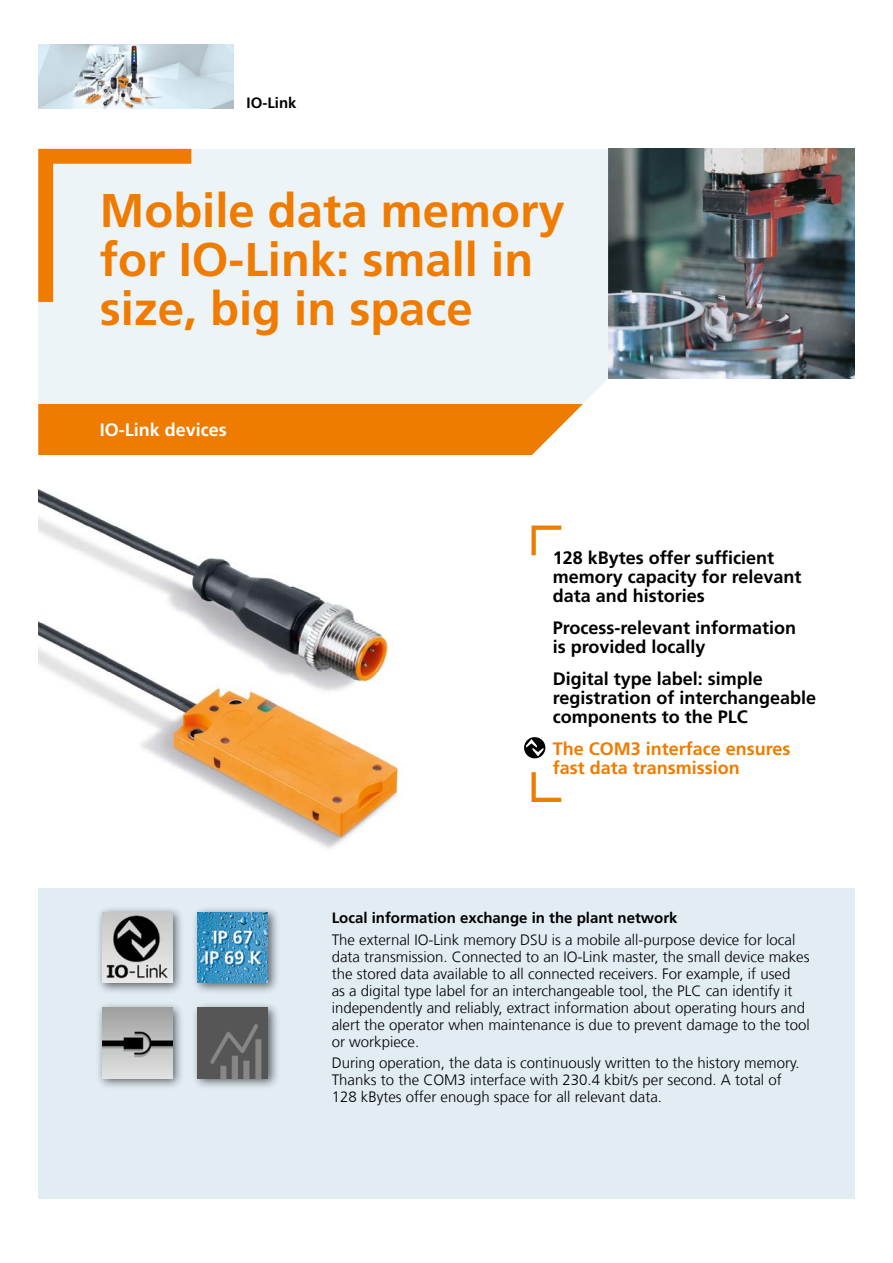
<style>
.page{position:relative;width:893px;height:1263px;background:#fff}
.page>*{position:absolute;margin:0;border:0;box-sizing:border-box;transform-origin:0 0}
.Box_Headline{font:700 47.25px/48.9px "Frutiger LT Com";color:#ef7c00}
.Features{font:700 18px/19.2px "Frutiger LT Com";color:#000}
.Features_orange{font:700 18px/19.2px "Frutiger LT Com";color:#ef7c00}
.Box_Subheadline{font:700 18px "Frutiger LT Com";color:#fff}
.Fließtext{font:300 15px/17px "Frutiger LT Com";color:#000}
.Fließtext_Headline{font:700 15px "Frutiger LT Com";color:#000}
.Box_Produktgruppe{font:700 15px "Frutiger LT Com";color:#000}
</style>
<div class="page">
<img style="left:38px;top:489px;width:468px;height:400px">
<img style="left:608px;top:149px;width:247px;height:229px">
<div style="left:38px;top:889px;width:817px;height:310px;background:#e1ecf3"></div>
<div style="left:38px;top:149px;width:570px;height:255px;background:#edf4f8"></div>
<div style="left:38px;top:404px;width:545px;height:51px;background:#ef7c00"></div>
<img style="left:38px;top:45px;width:196px;height:63px">
<svg style="left:38px;top:149px;width:153px;height:153px;background:#edddca"></svg>
<div style="left:192px;top:906px;width:88px;height:88px;background:#000;opacity:.6"></div>
<img style="left:198px;top:912px;width:70px;height:70px">
<div style="left:96px;top:1001px;width:89px;height:89px;background:#000;opacity:.6"></div>
<img style="left:102px;top:1008px;width:70px;height:70px">
<div style="left:192px;top:1001px;width:88px;height:89px;background:#000;opacity:.6"></div>
<img style="left:198px;top:1008px;width:70px;height:70px">
<div style="left:96px;top:906px;width:89px;height:88px;background:#000;opacity:.6"></div>
<img style="left:102px;top:912px;width:70px;height:70px">
<svg style="left:531px;top:525px;width:30px;height:30px"></svg>
<svg style="left:524px;top:737px;width:21px;height:21px"></svg>
<svg style="left:526px;top:739px;width:17px;height:17px"></svg>
<svg style="left:531px;top:772px;width:30px;height:30px"></svg>
<p class="Box_Produktgruppe" style="left:247px;top:94px;width:52px">IO-Link</p>
<p class="Box_Headline" style="left:100px;top:186px;width:466px">Mobile data memory for IO-Link: small in size, big in space</p>
<p class="Box_Subheadline" style="left:100px;top:419px;width:129px">IO-Link devices</p>
<p class="Features" style="left:553px;top:548px;width:250px">128 kBytes offer sufficient memory capacity for relevant data and histories</p>
<p class="Features" style="left:553px;top:618px;width:245px">Process-relevant information is provided locally</p>
<p class="Features" style="left:553px;top:669px;width:265px">Digital type label: simple registration of interchangeable components to the PLC</p>
<p class="Features_orange" style="left:553px;top:739px;width:239px">The COM3 interface ensures fast data transmission</p>
<p class="Fließtext_Headline" style="left:332px;top:909px;width:347px">Local information exchange in the plant network</p>
<p class="Fließtext" style="left:332px;top:931px;width:480px">The external IO-Link memory DSU is a mobile all-purpose device for local data transmission. Connected to an IO-Link master, the small device makes the stored data available to all connected receivers. For example, if used<br>as a digital type label for an interchangeable tool, the PLC can identify it independently and reliably, extract information about operating hours and alert the operator when maintenance is due to prevent damage to the tool or workpiece.</p>
<p class="Fließtext" style="left:332px;top:1054px;width:469px">During operation, the data is continuously written to the history memory.<br>Thanks to the COM3 interface with 230.4 kbit/s per second. A total of<br>128 kBytes offer enough space for all relevant data.</p>
</div>
